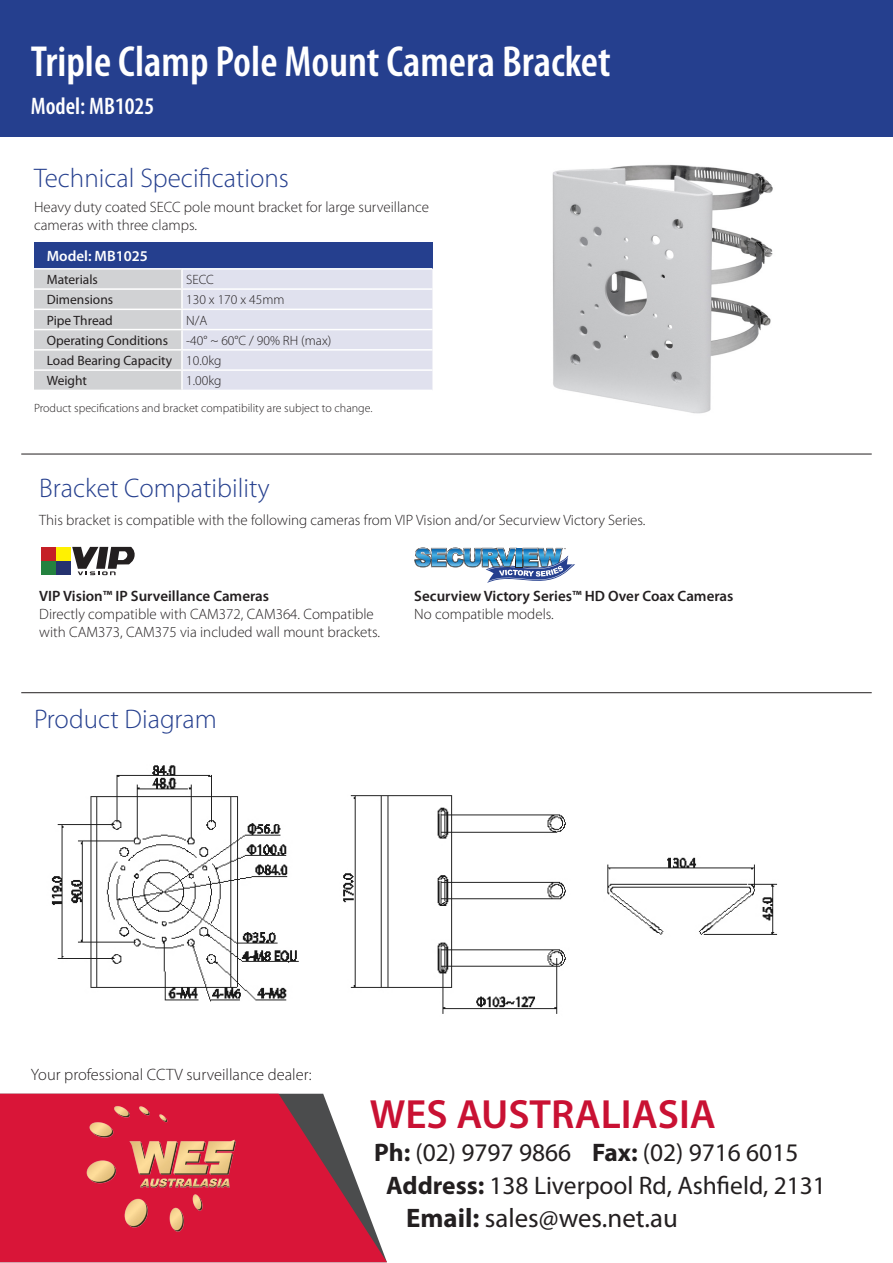
<style>
.page{position:relative;width:893px;height:1263px;background:#fff}
.page>*{position:absolute;margin:0;border:0;box-sizing:border-box;transform-origin:0 0}
.t1{font:600 condensed 43.65px "Myriad Pro";color:#fff}
.t2{font:600 40.95px "Myriad Pro";color:#c91133}
.t3{font:300 27px "Myriad Pro";color:#253f8e}
.t4{font:26.85px "Myriad Pro";color:#231f20}
.t5{font:25.35px/32.1px "Myriad Pro";color:#231f20}
.t6{font:600 condensed 24px "Myriad Pro";color:#fff}
.t7{font:300 16.5px "Myriad Pro";color:#231f20}
.t8{font:300 15px/18px "Myriad Pro";color:#231f20}
.t9{font:600 15px "Myriad Pro";color:#231f20}
.t10{font:600 15px "Myriad Pro";color:#fff}
.t11{font:300 13.5px/20.2px "Myriad Pro";color:#231f20}
.t12{font:13.5px "Myriad Pro";color:#231f20}
.t13{font:300 12px "Myriad Pro";color:#231f20}
.s1{font-weight:400}
.s2{font-weight:700}
</style>
<div class="page">
<svg style="left:0;top:1094px;width:387px;height:168px;fill:#d91538"></svg>
<div style="left:0;top:0;width:893px;height:136px;background:#253f8e"></div>
<hr style="left:21px;top:454px;width:851px;height:1px;background:#231f20">
<hr style="left:21px;top:692px;width:851px;height:1px;background:#231f20">
<img style="left:51px;top:765px;width:727px;height:249px">
<img style="left:77px;top:1105px;width:164px;height:131px">
<svg style="left:414px;top:548px;width:161px;height:35px"></svg>
<svg style="left:72px;top:547px;width:63px;height:28px"></svg>
<div style="left:41px;top:547px;width:15px;height:14px;background:#c52026"></div>
<div style="left:41px;top:561px;width:15px;height:14px;background:#24823f"></div>
<div style="left:56px;top:547px;width:14px;height:14px;background:#fff101"></div>
<div style="left:56px;top:561px;width:14px;height:14px;background:#25326f"></div>
<img style="left:552px;top:164px;width:221px;height:250px">
<div style="left:34px;top:242px;width:398px;height:27px;background:#253f8e"></div>
<svg style="left:34px;top:270px;width:398px;height:120px"></svg>
<hr style="left:34px;top:288px;width:148px;height:2px;background:#fff">
<hr style="left:34px;top:268px;width:148px;height:2px;background:#fff">
<hr style="left:182px;top:268px;width:250px;height:2px;background:#fff">
<h1 class="t1" style="left:31px;top:35px;width:581px">Triple Clamp Pole Mount Camera Bracket</h1>
<h3 class="t6" style="left:31px;top:91px;width:125px">Model: MB1025</h3>
<h3 class="t3" style="left:34px;top:161px;width:256px">Technical Specifications</h3>
<p class="t8" style="left:34px;top:198px;width:397px">Heavy duty coated SECC pole mount bracket for large surveillance cameras with three clamps.</p>
<p class="t10" style="left:47px;top:246px;width:103px">Model: MB1025</p>
<p class="t12" style="left:47px;top:271px;width:53px">Materials</p>
<p class="t11" style="left:186px;top:269px;width:29px">SECC</p>
<p class="t12" style="left:47px;top:291px;width:68px">Dimensions</p>
<p class="t11" style="left:186px;top:289px;width:100px">130 x 170 x 45mm</p>
<p class="t12" style="left:47px;top:312px;width:68px">Pipe Thread</p>
<p class="t11" style="left:186px;top:310px;width:23px">N/A</p>
<p class="t12" style="left:47px;top:332px;width:123px">Operating Conditions</p>
<p class="t11" style="left:47px;top:330px;width:286px;text-indent:139px">-40° ~ 60°C / 90% RH (max)<br><span class="s1">Load Bearing Capacity</span> 10.0kg<br><span class="s1">Weight</span></p>
<p class="t11" style="left:186px;top:370px;width:37px">1.00kg</p>
<p class="t13" style="left:34px;top:401px;width:340px">Product specifications and bracket compatibility are subject to change.</p>
<h3 class="t3" style="left:39px;top:471px;width:232px">Bracket Compatibility</h3>
<p class="t8" style="left:39px;top:511px;width:608px">This bracket is compatible with the following cameras from VIP Vision and/or Securview Victory Series.</p>
<p class="t9" style="left:39px;top:587px;width:231px">VIP Vision™ IP Surveillance Cameras</p>
<p class="t8" style="left:39px;top:605px;width:342px">Directly compatible with CAM372, CAM364. Compatible with CAM373, CAM375 via included wall mount brackets.</p>
<h3 class="t3" style="left:34px;top:703px;width:184px">Product Diagram</h3>
<p class="t9" style="left:414px;top:587px;width:321px">Securview Victory Series™ HD Over Coax Cameras</p>
<p class="t8" style="left:414px;top:605px;width:141px">No compatible models.</p>
<p class="t7" style="left:31px;top:1065px;width:282px">Your professional CCTV surveillance dealer:</p>
<h2 class="t2" style="left:370px;top:1088px;width:347px">WES AUSTRALIASIA</h2>
<h3 class="t5" style="left:386px;top:1136px;width:441px;text-indent:-12px"><span class="s2">Ph:</span> (02) 9797 9866 <span class="s2">Fax:</span> (02) 9716 6015<br><span class="s2">Address:</span> 138 Liverpool Rd, Ashfield, 2131</h3>
<h3 class="t4" style="left:406px;top:1201px;width:273px"><span class="s2">Email:</span> sales@wes.net.au</h3>
</div>
